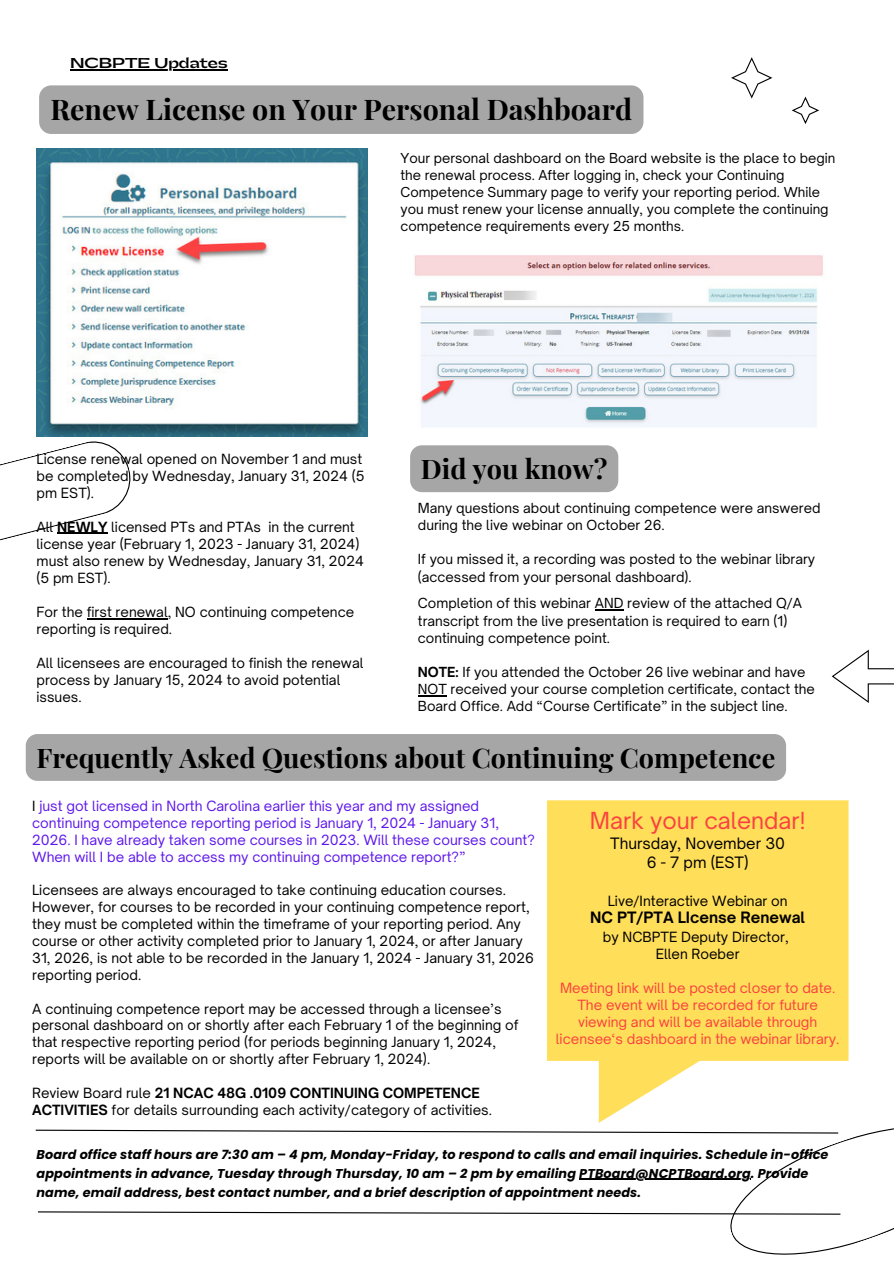
<style>
.page{position:relative;width:894px;height:1264px;background:#fff}
.page>*{position:absolute;margin:0;border:0;box-sizing:border-box;transform-origin:0 0}
.t1{font:700 28.5px "Playfair Display";color:#000}
.t2{font:700 27px "Playfair Display";color:#000}
.t3{font:22.5px "Open Sauce One";color:#fa4140}
.t4{font:15px "Open Sauce One";color:#000}
.t5{font:700 15px "Open Sauce One";color:#000}
.t6{font:13.5px/16.8px "Open Sauce One";color:#000}
.t7{font:13.5px/16.8px "Open Sauce One";color:#5e17eb}
.t8{font:13.5px/16.8px "Open Sauce One";color:#fa4140;text-align:center}
.t9{font:700 13.5px "Gatwick";color:#000}
.t10{font:13.35px/17.2px "Open Sauce One";color:#000}
.t11{font:13.2px/17px "Open Sauce One";color:#000}
.t12{font:italic 700 12.75px/19.2px "Poppins";letter-spacing:.01em;color:#000}
.s1{font-weight:700}
.s2{color:#000}
</style>
<div class="page">
<div style="left:39px;top:85px;width:604px;height:49px;background:#a6a6a6;border-radius:12px"></div>
<svg style="left:791px;top:97px;width:28px;height:27px"></svg>
<svg style="left:731px;top:57px;width:41px;height:42px"></svg>
<svg style="left:0;top:441px;width:131px;height:100px"></svg>
<svg style="left:35px;top:1122px;width:858px;height:133px"></svg>
<img style="left:414px;top:255px;width:409px;height:172px">
<img style="left:37px;top:148px;width:330px;height:288px">
<svg style="left:831px;top:649px;width:62px;height:53px"></svg>
<svg style="left:547px;top:800px;width:301px;height:322px;fill:#ffde59"></svg>
<hr style="left:70px;top:69px;width:157px;height:1px;background:#000">
<hr style="left:57px;top:533px;width:50px;height:1px;background:#000">
<hr style="left:87px;top:618px;width:81px;height:1px;background:#000">
<div style="left:26px;top:734px;width:759px;height:46px;background:#a6a6a6;border-radius:12px"></div>
<div style="left:410px;top:445px;width:208px;height:47px;background:#a6a6a6;border-radius:12px"></div>
<hr style="left:594px;top:609px;width:29px;height:2px;background:#000">
<svg style="left:418px;top:695px;width:28px;height:1px"></svg>
<p class="t9" style="left:70px;top:57px;width:159px">NCBPTE Updates</p>
<p class="t1" style="left:50px;top:89px;width:583px">Renew License on Your Personal Dashboard</p>
<p class="t11" style="left:400px;top:150px;width:436px">Your personal dashboard on the Board website is the place to begin the renewal process. After logging in, check your Continuing Competence Summary page to verify your reporting period. While you must renew your license annually, you complete the continuing competence requirements every 25 months.</p>
<p class="t6" style="left:37px;top:450px;width:329px">License renewal opened on November 1 and must be completed by Wednesday, January 31, 2024 (5 pm EST).</p>
<p class="t6" style="left:37px;top:518px;width:329px">All <span class="s1">NEWLY</span> licensed PTs and PTAs in the current license year (February 1, 2023 - January 31, 2024) must also renew by Wednesday, January 31, 2024 (5 pm EST).</p>
<p class="t6" style="left:37px;top:603px;width:319px">For the first renewal, NO continuing competence reporting is required.</p>
<p class="t6" style="left:37px;top:654px;width:328px">All licensees are encouraged to finish the renewal process by January 15, 2024 to avoid potential issues.</p>
<p class="t2" style="left:421px;top:449px;width:188px">Did you know?</p>
<p class="t10" style="left:418px;top:499px;width:404px">Many questions about continuing competence were answered during the live webinar on October 26.</p>
<p class="t10" style="left:418px;top:550px;width:398px">If you missed it, a recording was posted to the webinar library (accessed from your personal dashboard).</p>
<p class="t10" style="left:418px;top:594px;width:385px">Completion of this webinar AND review of the attached Q/A transcript from the live presentation is required to earn (1) continuing competence point.</p>
<p class="t10" style="left:418px;top:663px;width:398px"><span class="s1">NOTE:</span> If you attended the October 26 live webinar and have<br>NOT received your course completion certificate, contact the<br>Board Office. Add “Course Certificate” in the subject line.</p>
<p class="t2" style="left:37px;top:738px;width:740px">Frequently Asked Questions about Continuing Competence</p>
<p class="t7" style="left:32px;top:797px;width:504px"><span class="s2">I</span> just got licensed in North Carolina earlier this year and my assigned continuing competence reporting period is January 1, 2024 - January 31, 2026. I have already taken some courses in 2023. Will these courses count?<br>When will I be able to access my continuing competence report?”</p>
<p class="t6" style="left:32px;top:881px;width:503px">Licensees are always encouraged to take continuing education courses.<br>However, for courses to be recorded in your continuing competence report, they must be completed within the timeframe of your reporting period. Any course or other activity completed prior to January 1, 2024, or after January 31, 2026, is not able to be recorded in the January 1, 2024 - January 31, 2026 reporting period.</p>
<p class="t6" style="left:32px;top:999px;width:487px">A continuing competence report may be accessed through a licensee’s personal dashboard on or shortly after each February 1 of the beginning of that respective reporting period (for periods beginning January 1, 2024, reports will be available on or shortly after February 1, 2024).</p>
<p class="t6" style="left:32px;top:1084px;width:461px">Review Board rule <span class="s1">21 NCAC 48G .0109 CONTINUING COMPETENCE<br>ACTIVITIES</span> for details surrounding each activity/category of activities.</p>
<p class="t3" style="left:589px;top:806px;width:217px">Mark your calendar!</p>
<p class="t4" style="left:610px;top:834px;width:176px">Thursday, November 30</p>
<p class="t4" style="left:646px;top:853px;width:103px">6 - 7 pm (EST)</p>
<p class="t6" style="left:607px;top:892px;width:181px">Live/Interactive Webinar on</p>
<p class="t5" style="left:590px;top:908px;width:216px">NC PT/PTA LIcense Renewal</p>
<p class="t6" style="left:602px;top:928px;width:187px">by NCBPTE Deputy Director,</p>
<p class="t6" style="left:655px;top:945px;width:85px">Ellen Roeber</p>
<p class="t8" style="left:560px;top:979px;width:277px">Meeting link will be posted closer to date.</p>
<p class="t8" style="left:555px;top:996px;width:285px">The event will be recorded for future viewing and will be available through licensee‘s dashboard in the webinar library.</p>
<p class="t12" style="left:37px;top:1144px;width:793px">Board office staff hours are 7:30 am – 4 pm, Monday-Friday, to respond to calls and email inquiries. Schedule in-office appointments in advance, Tuesday through Thursday, 10 am – 2 pm by emailing PTBoard@NCPTBoard.org. Provide name, email address, best contact number, and a brief description of appointment needs.</p>
</div>
